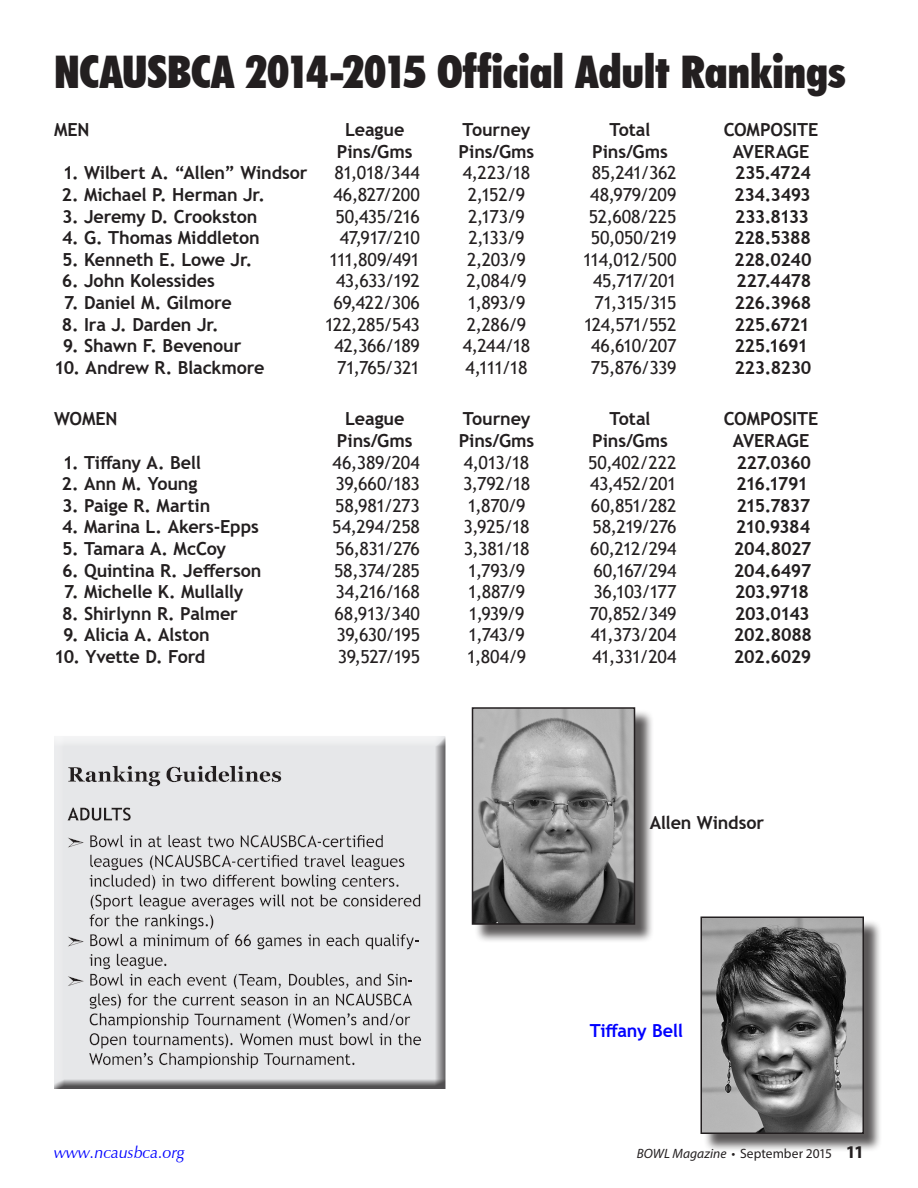
<style>
.page{position:relative;width:918px;height:1188px;background:#fff}
.page>*{position:absolute;margin:0;border:0;box-sizing:border-box;transform-origin:0 0}
.t1{font:900 condensed 45px "Futura BT";letter-spacing:-.005em;color:#231f20}
.t2{font:700 18px "Trebuchet MS";letter-spacing:-.01em;color:#231f20}
.t3{font:18px "Trebuchet MS";letter-spacing:-.025em;color:#231f20}
.t4{font:700 18px "Trebuchet MS";letter-spacing:-.015em;color:#00f}
.t5{font:italic 16.5px "Zapf Humanist 601 BT";color:#00f}
.t6{font:italic 13.5px "Myriad Pro";letter-spacing:.005em;color:#231f20}
.s1{font-style:normal}
.s2{font-weight:700;font-style:normal;font-size:18px}
</style>
<div class="page">
<div style="left:53px;top:736px;width:393px;height:354px;background:#231f20;opacity:.75"></div>
<div style="left:474px;top:710px;width:180px;height:233px;background:#231f20;opacity:.75"></div>
<img style="left:475px;top:710px;width:157px;height:212px">
<div style="left:472px;top:707px;width:163px;height:218px;border:2px solid #231f20"></div>
<div style="left:703px;top:919px;width:180px;height:234px;background:#231f20;opacity:.75"></div>
<img style="left:703px;top:919px;width:158px;height:212px">
<div style="left:700px;top:916px;width:164px;height:218px;border:2px solid #231f20"></div>
<h1 class="t1" style="left:54px;top:45px;width:794px">NCAUSBCA 2014-2015 Official Adult Rankings</h1>
<p class="t2" style="left:54px;top:119px;width:37px">MEN</p>
<p class="t2" style="left:345px;top:119px;width:61px">League</p>
<p class="t2" style="left:463px;top:119px;width:69px">Tourney</p>
<p class="t2" style="left:609px;top:119px;width:43px">Total</p>
<p class="t2" style="left:724px;top:119px;width:96px">COMPOSITE</p>
<p class="t2" style="left:337px;top:140px;width:77px">Pins/Gms</p>
<p class="t2" style="left:459px;top:140px;width:77px">Pins/Gms</p>
<p class="t2" style="left:592px;top:140px;width:77px">Pins/Gms</p>
<p class="t2" style="left:733px;top:140px;width:78px">AVERAGE</p>
<p class="t2" style="left:63px;top:162px;width:246px">1. Wilbert A. “Allen” Windsor</p>
<p class="t3" style="left:334px;top:162px;width:87px">81,018/344</p>
<p class="t3" style="left:463px;top:162px;width:69px">4,223/18</p>
<p class="t3" style="left:592px;top:162px;width:86px">85,241/362</p>
<p class="t2" style="left:735px;top:162px;width:78px">235.4724</p>
<p class="t2" style="left:61px;top:183px;width:205px">2. Michael P. Herman Jr.</p>
<p class="t3" style="left:333px;top:183px;width:88px">46,827/200</p>
<p class="t3" style="left:468px;top:183px;width:59px">2,152/9</p>
<p class="t3" style="left:590px;top:183px;width:88px">48,979/209</p>
<p class="t2" style="left:734px;top:183px;width:78px">234.3493</p>
<p class="t2" style="left:62px;top:205px;width:197px">3. Jeremy D. Crookston</p>
<p class="t3" style="left:335px;top:205px;width:86px">50,435/216</p>
<p class="t3" style="left:468px;top:205px;width:58px">2,173/9</p>
<p class="t3" style="left:589px;top:205px;width:89px">52,608/225</p>
<p class="t2" style="left:735px;top:205px;width:76px">233.8133</p>
<p class="t2" style="left:62px;top:227px;width:199px">4. G. Thomas Middleton</p>
<p class="t3" style="left:340px;top:226px;width:82px">47,917/210</p>
<p class="t3" style="left:468px;top:226px;width:58px">2,133/9</p>
<p class="t3" style="left:591px;top:226px;width:87px">50,050/219</p>
<p class="t2" style="left:734px;top:227px;width:78px">228.5388</p>
<p class="t2" style="left:62px;top:248px;width:192px">5. Kenneth E. Lowe Jr.</p>
<p class="t3" style="left:329px;top:248px;width:92px">111,809/491</p>
<p class="t3" style="left:467px;top:248px;width:60px">2,203/9</p>
<p class="t3" style="left:583px;top:248px;width:95px">114,012/500</p>
<p class="t2" style="left:734px;top:248px;width:79px">228.0240</p>
<p class="t2" style="left:62px;top:270px;width:154px">6. John Kolessides</p>
<p class="t3" style="left:336px;top:270px;width:85px">43,633/192</p>
<p class="t3" style="left:466px;top:270px;width:62px">2,084/9</p>
<p class="t3" style="left:593px;top:270px;width:85px">45,717/201</p>
<p class="t2" style="left:736px;top:270px;width:76px">227.4478</p>
<p class="t2" style="left:64px;top:291px;width:170px">7. Daniel M. Gilmore</p>
<p class="t3" style="left:334px;top:291px;width:88px">69,422/306</p>
<p class="t3" style="left:468px;top:291px;width:59px">1,893/9</p>
<p class="t3" style="left:595px;top:291px;width:84px">71,315/315</p>
<p class="t2" style="left:734px;top:291px;width:79px">226.3968</p>
<p class="t2" style="left:62px;top:313px;width:158px">8. Ira J. Darden Jr.</p>
<p class="t3" style="left:325px;top:313px;width:97px">122,285/543</p>
<p class="t3" style="left:467px;top:313px;width:61px">2,286/9</p>
<p class="t3" style="left:584px;top:313px;width:94px">124,571/552</p>
<p class="t2" style="left:734px;top:313px;width:77px">225.6721</p>
<p class="t2" style="left:63px;top:335px;width:180px">9. Shawn F. Bevenour</p>
<p class="t3" style="left:334px;top:334px;width:87px">42,366/189</p>
<p class="t3" style="left:463px;top:334px;width:69px">4,244/18</p>
<p class="t3" style="left:591px;top:334px;width:87px">46,610/207</p>
<p class="t2" style="left:734px;top:335px;width:75px">225.1691</p>
<p class="t2" style="left:54px;top:356px;width:212px">10. Andrew R. Blackmore</p>
<p class="t3" style="left:337px;top:356px;width:84px">71,765/321</p>
<p class="t3" style="left:466px;top:356px;width:63px">4,111/18</p>
<p class="t3" style="left:591px;top:356px;width:87px">75,876/339</p>
<p class="t2" style="left:734px;top:356px;width:79px">223.8230</p>
<p class="t2" style="left:54px;top:408px;width:65px">WOMEN</p>
<p class="t2" style="left:345px;top:408px;width:61px">League</p>
<p class="t2" style="left:463px;top:408px;width:69px">Tourney</p>
<p class="t2" style="left:610px;top:408px;width:43px">Total</p>
<p class="t2" style="left:724px;top:408px;width:96px">COMPOSITE</p>
<p class="t2" style="left:337px;top:429px;width:77px">Pins/Gms</p>
<p class="t2" style="left:459px;top:429px;width:77px">Pins/Gms</p>
<p class="t2" style="left:592px;top:429px;width:77px">Pins/Gms</p>
<p class="t2" style="left:733px;top:429px;width:78px">AVERAGE</p>
<p class="t2" style="left:63px;top:451px;width:140px">1. Tiffany A. Bell</p>
<p class="t3" style="left:333px;top:451px;width:89px">46,389/204</p>
<p class="t3" style="left:464px;top:451px;width:67px">4,013/18</p>
<p class="t3" style="left:588px;top:451px;width:90px">50,402/222</p>
<p class="t2" style="left:736px;top:451px;width:76px">227.0360</p>
<p class="t2" style="left:62px;top:473px;width:138px">2. Ann M. Young</p>
<p class="t3" style="left:336px;top:472px;width:86px">39,660/183</p>
<p class="t3" style="left:463px;top:472px;width:69px">3,792/18</p>
<p class="t3" style="left:590px;top:472px;width:88px">43,452/201</p>
<p class="t2" style="left:736px;top:473px;width:74px">216.1791</p>
<p class="t2" style="left:62px;top:494px;width:150px">3. Paige R. Martin</p>
<p class="t3" style="left:335px;top:494px;width:86px">58,981/273</p>
<p class="t3" style="left:467px;top:494px;width:60px">1,870/9</p>
<p class="t3" style="left:591px;top:494px;width:87px">60,851/282</p>
<p class="t2" style="left:736px;top:494px;width:75px">215.7837</p>
<p class="t2" style="left:62px;top:516px;width:198px">4. Marina L. Akers-Epps</p>
<p class="t3" style="left:332px;top:516px;width:89px">54,294/258</p>
<p class="t3" style="left:464px;top:516px;width:67px">3,925/18</p>
<p class="t3" style="left:592px;top:516px;width:86px">58,219/276</p>
<p class="t2" style="left:736px;top:516px;width:76px">210.9384</p>
<p class="t2" style="left:62px;top:537px;width:166px">5. Tamara A. McCoy</p>
<p class="t3" style="left:335px;top:537px;width:86px">56,831/276</p>
<p class="t3" style="left:464px;top:537px;width:67px">3,381/18</p>
<p class="t3" style="left:590px;top:537px;width:88px">60,212/294</p>
<p class="t2" style="left:734px;top:537px;width:79px">204.8027</p>
<p class="t2" style="left:62px;top:559px;width:201px">6. Quintina R. Jefferson</p>
<p class="t3" style="left:334px;top:559px;width:88px">58,374/285</p>
<p class="t3" style="left:468px;top:559px;width:59px">1,793/9</p>
<p class="t3" style="left:593px;top:559px;width:85px">60,167/294</p>
<p class="t2" style="left:734px;top:559px;width:79px">204.6497</p>
<p class="t2" style="left:64px;top:581px;width:181px">7. Michelle K. Mullally</p>
<p class="t3" style="left:336px;top:580px;width:86px">34,216/168</p>
<p class="t3" style="left:468px;top:580px;width:59px">1,887/9</p>
<p class="t3" style="left:593px;top:580px;width:85px">36,103/177</p>
<p class="t2" style="left:735px;top:581px;width:76px">203.9718</p>
<p class="t2" style="left:62px;top:602px;width:177px">8. Shirlynn R. Palmer</p>
<p class="t3" style="left:335px;top:602px;width:87px">68,913/340</p>
<p class="t3" style="left:468px;top:602px;width:58px">1,939/9</p>
<p class="t3" style="left:589px;top:602px;width:89px">70,852/349</p>
<p class="t2" style="left:735px;top:602px;width:76px">203.0143</p>
<p class="t2" style="left:63px;top:624px;width:148px">9. Alicia A. Alston</p>
<p class="t3" style="left:336px;top:624px;width:85px">39,630/195</p>
<p class="t3" style="left:468px;top:624px;width:58px">1,743/9</p>
<p class="t3" style="left:591px;top:624px;width:87px">41,373/204</p>
<p class="t2" style="left:734px;top:624px;width:80px">202.8088</p>
<p class="t2" style="left:54px;top:645px;width:153px">10. Yvette D. Ford</p>
<p class="t3" style="left:338px;top:645px;width:84px">39,527/195</p>
<p class="t3" style="left:467px;top:645px;width:61px">1,804/9</p>
<p class="t3" style="left:592px;top:645px;width:86px">41,331/204</p>
<p class="t2" style="left:734px;top:645px;width:79px">202.6029</p>
<p class="t2" style="left:650px;top:812px;width:116px">Allen Windsor</p>
<p class="t4" style="left:590px;top:1019px;width:95px">Tiffany Bell</p>
<p class="t5" style="left:54px;top:1143px;width:132px">www.ncausbca.org</p>
<p class="t6" style="left:637px;top:1145px;width:229px">BOWL Magazine • <span class="s1">September 2015</span> <span class="s2">11</span></p>
</div>
